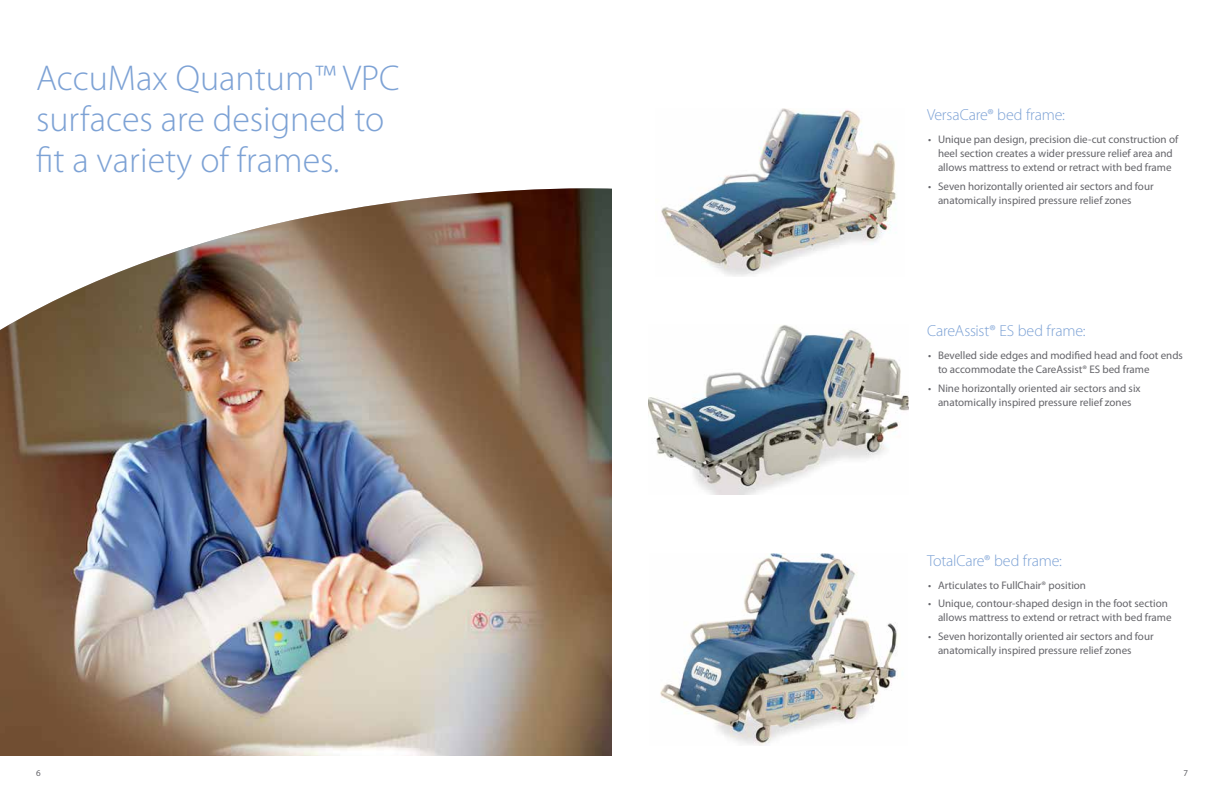
<style>
.page{position:relative;width:1224px;height:792px;background:#fff}
.page>*{position:absolute;margin:0;border:0;box-sizing:border-box;transform-origin:0 0}
.t1{font:300 36px/41px "Myriad Pro";color:#7da2d5}
.t2{font:300 16px "Myriad Pro";letter-spacing:-.005em;color:#7da2d5}
.t3{font:11px/14px "Myriad Pro";color:#65656a}
.t4{font:9px "Myriad Pro";color:#65656a}
</style>
<div class="page">
<img style="left:661px;top:108px;width:236px;height:168px">
<img style="left:660px;top:554px;width:237px;height:191px">
<img style="left:648px;top:325px;width:261px;height:170px">
<img style="left:0;top:188px;width:612px;height:568px">
<h1 class="t1" style="left:36px;top:58px;width:365px">AccuMax Quantum™ VPC surfaces are designed to fit a variety of frames.</h1>
<h2 class="t2" style="left:927px;top:106px;width:140px">VersaCare® bed frame:</h2>
<p class="t3" style="left:928px;top:133px;width:252px;text-align:center">• Unique pan design, precision die-cut construction of heel section creates a wider pressure relief area and allows mattress to extend or retract with bed frame</p>
<p class="t3" style="left:938px;top:179px;width:217px;text-indent:-10px">• Seven horizontally oriented air sectors and four anatomically inspired pressure relief zones</p>
<h2 class="t2" style="left:927px;top:322px;width:160px">CareAssist® ES bed frame:</h2>
<p class="t3" style="left:938px;top:349px;width:246px;text-indent:-10px">• Bevelled side edges and modified head and foot ends to accommodate the CareAssist® ES bed frame</p>
<p class="t3" style="left:928px;top:381px;width:214px;text-align:center">• Nine horizontally oriented air sectors and six anatomically inspired pressure relief zones</p>
<h2 class="t2" style="left:927px;top:552px;width:136px">TotalCare® bed frame:</h2>
<p class="t3" style="left:928px;top:578px;width:160px">• Articulates to FullChair® position</p>
<p class="t3" style="left:938px;top:597px;width:235px;text-indent:-10px">• Unique, contour-shaped design in the foot section allows mattress to extend or retract with bed frame</p>
<p class="t3" style="left:938px;top:629px;width:217px;text-indent:-10px">• Seven horizontally oriented air sectors and four anatomically inspired pressure relief zones</p>
<p class="t4" style="left:36px;top:768px;width:6px">6</p>
<p class="t4" style="left:1183px;top:768px;width:6px">7</p>
</div>
